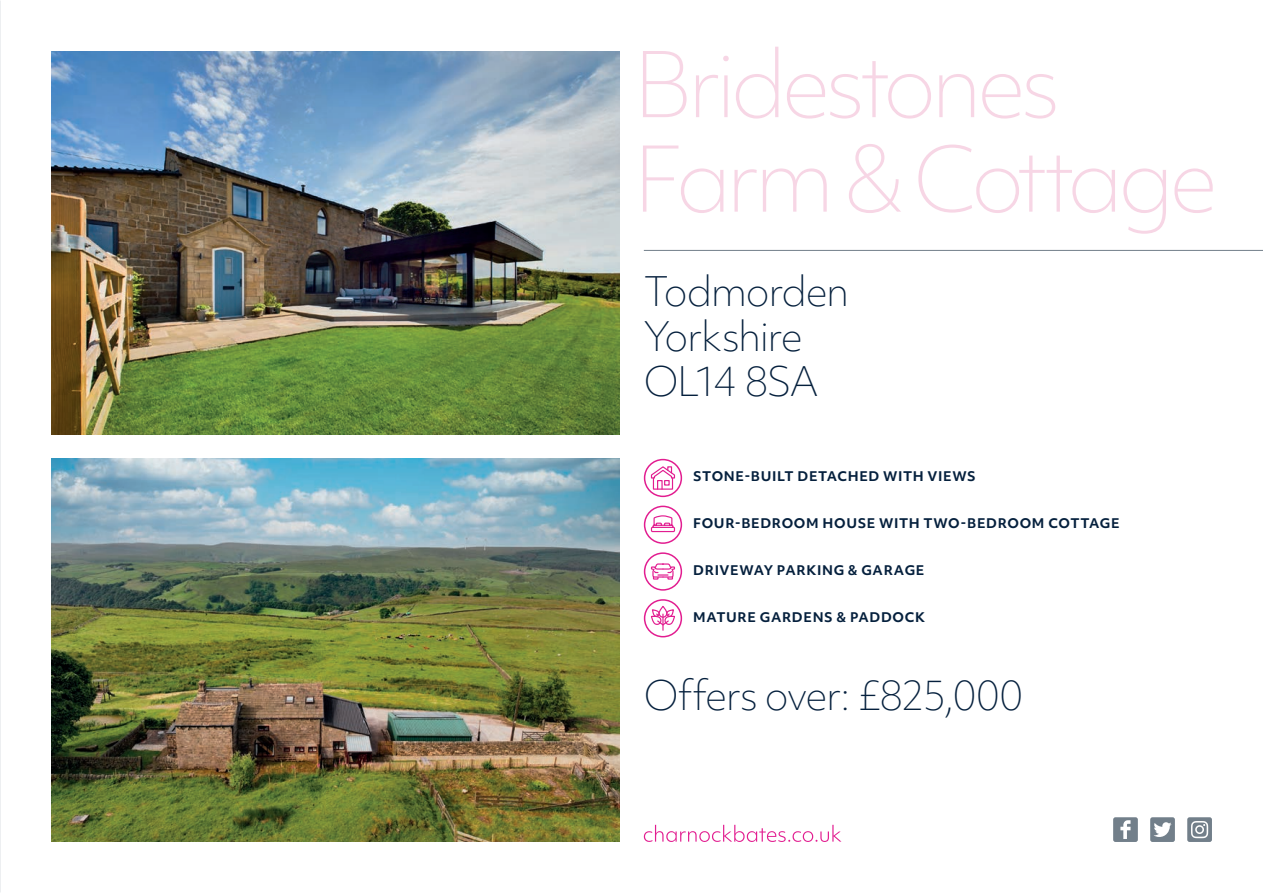
<style>
.page{position:relative;width:1263px;height:893px;background:#fff}
.page>*{position:absolute;margin:0;border:0;box-sizing:border-box;transform-origin:0 0}
.t1{font:100 87px/94.5px "Objektiv Mk 1";letter-spacing:-.065em;color:#f7d6e5}
.t2{font:100 39px/45px "Objektiv Mk 1";letter-spacing:-.04em;color:#05203d}
.t3{font:700 12.75px "Objektiv Mk 1";letter-spacing:.05em;color:#05203d}
</style>
<div class="page">
<img style="left:0;top:0;width:1px;height:893px">
<img style="left:51px;top:51px;width:568px;height:383px">
<div style="left:653px;top:477px;width:20px;height:13px;border:1px solid #e21d90"></div>
<div style="left:657px;top:480px;width:6px;height:10px;border:1px solid #e21d90"></div>
<svg style="left:650px;top:465px;width:26px;height:21px"></svg>
<div style="left:644px;top:459px;width:38px;height:38px;border:2px solid #e21d90;border-radius:50%"></div>
<svg style="left:650px;top:515px;width:26px;height:18px"></svg>
<div style="left:644px;top:506px;width:38px;height:38px;border:2px solid #e21d90;border-radius:50%"></div>
<svg style="left:650px;top:563px;width:26px;height:17px"></svg>
<div style="left:644px;top:552px;width:38px;height:39px;border:2px solid #e21d90;border-radius:50%"></div>
<div style="left:658px;top:606px;width:9px;height:12px;border:1px solid #e21d90;border-radius:4px"></div>
<svg style="left:651px;top:610px;width:24px;height:20px"></svg>
<div style="left:644px;top:599px;width:38px;height:38px;border:2px solid #e21d90;border-radius:50%"></div>
<hr style="left:644px;top:250px;width:619px;height:1px;background:#727f8a">
<div style="left:1150px;top:817px;width:25px;height:25px;background:#727f8a;border-radius:2px"></div>
<svg style="left:1154px;top:822px;width:17px;height:15px"></svg>
<div style="left:1113px;top:817px;width:25px;height:25px;background:#727f8a;border-radius:2px"></div>
<svg style="left:1120px;top:820px;width:10px;height:19px"></svg>
<div style="left:1187px;top:817px;width:25px;height:25px;background:#727f8a;border-radius:2px"></div>
<svg style="left:1191px;top:821px;width:17px;height:17px"></svg>
<svg style="left:644px;top:825px;width:197px;height:17px"></svg>
<img style="left:51px;top:459px;width:568px;height:383px">
<h1 class="t1" style="left:633px;top:37px;width:586px">Bridestones<br>Farm &amp; Cottage</h1>
<h2 class="t2" style="left:644px;top:269px;width:207px">Todmorden<br>Yorkshire<br>OL14 8SA</h2>
<p class="t3" style="left:693px;top:467px;width:284px">STONE-BUILT DETACHED WITH VIEWS</p>
<p class="t3" style="left:693px;top:514px;width:428px">FOUR-BEDROOM HOUSE WITH TWO-BEDROOM COTTAGE</p>
<p class="t3" style="left:693px;top:561px;width:233px">DRIVEWAY PARKING &amp; GARAGE</p>
<p class="t3" style="left:693px;top:608px;width:233px">MATURE GARDENS &amp; PADDOCK</p>
<h2 class="t2" style="left:644px;top:673px;width:381px">Offers over: £825,000</h2>
</div>
